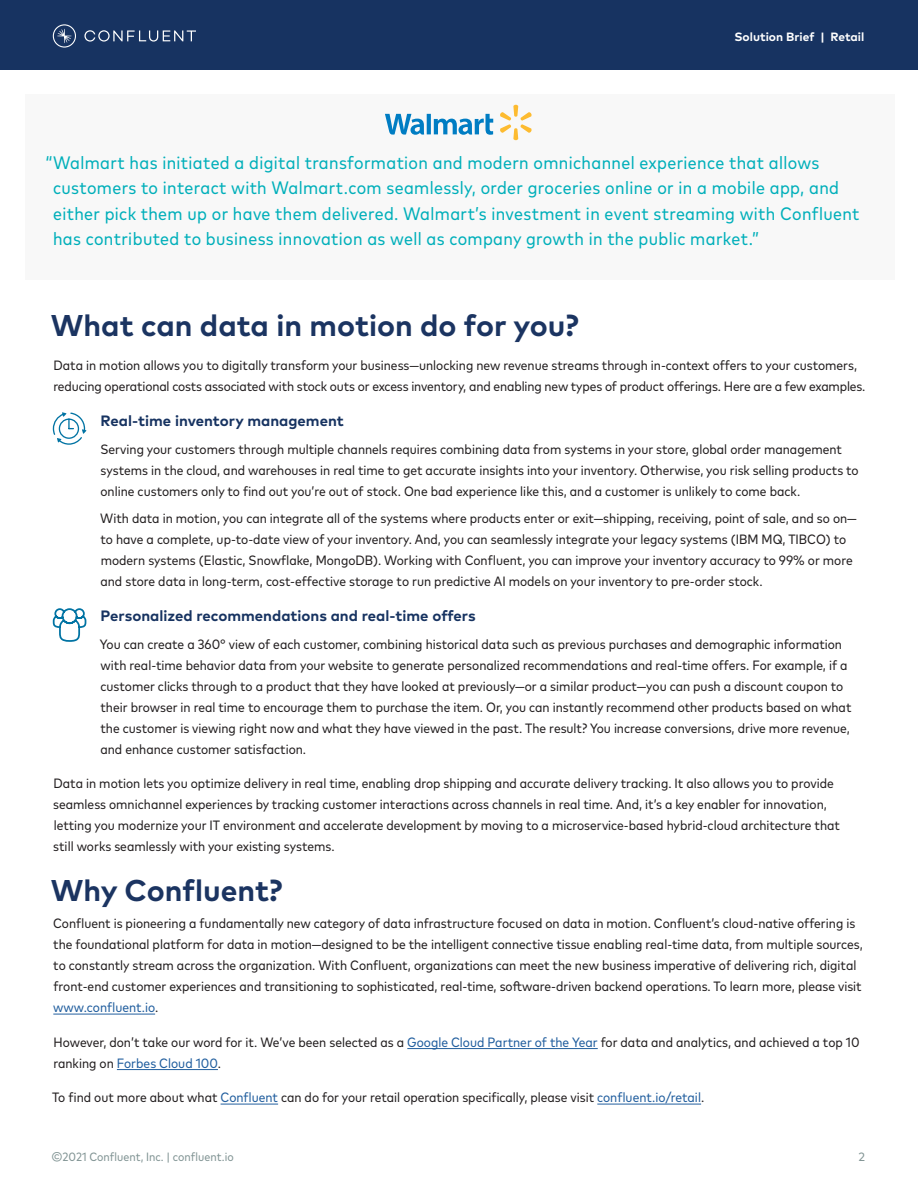
<style>
.page{position:relative;width:918px;height:1188px;background:#fff}
.page>*{position:absolute;margin:0;border:0;box-sizing:border-box;transform-origin:0 0}
.t1{font:700 30px "Mark Pro";color:#1b3461}
.t2{font:condensed 18px/25.5px "Mark Pro";letter-spacing:.02em;color:#00afba}
.t3{font:700 15px "Mark Pro";color:#173361}
.t4{font:condensed 13.5px/21px "Mark Pro";color:#231f20}
.t5{font:condensed 12px "Mark Pro";color:#819494}
.t6{font:700 12px "Mark Pro";color:#fff}
.t7{font:12px "Mark Pro";color:#819494}
.s1{color:#215e9e}
</style>
<div class="page">
<div style="left:0;top:0;width:918px;height:69px;background:#173361"></div>
<svg style="left:84px;top:30px;width:112px;height:12px"></svg>
<svg style="left:53px;top:24px;width:23px;height:24px"></svg>
<div style="left:25px;top:94px;width:869px;height:186px;background:#f8f8f8"></div>
<hr style="left:53px;top:1014px;width:102px;height:1px;background:#215e9e">
<hr style="left:407px;top:1048px;width:191px;height:1px;background:#215e9e">
<hr style="left:117px;top:1069px;width:101px;height:1px;background:#215e9e">
<hr style="left:221px;top:1104px;width:57px;height:1px;background:#215e9e">
<hr style="left:597px;top:1104px;width:104px;height:1px;background:#215e9e">
<svg style="left:385px;top:114px;width:108px;height:21px"></svg>
<svg style="left:500px;top:105px;width:32px;height:35px"></svg>
<svg style="left:52px;top:412px;width:34px;height:33px"></svg>
<svg style="left:52px;top:608px;width:35px;height:34px"></svg>
<p class="t6" style="left:734px;top:28px;width:131px">Solution Brief | Retail</p>
<p class="t2" style="left:53px;top:148px;width:808px;text-indent:-8px">“Walmart has initiated a digital transformation and modern omnichannel experience that allows customers to interact with Walmart.com seamlessly, order groceries online or in a mobile app, and either pick them up or have them delivered. Walmart’s investment in event streaming with Confluent has contributed to business innovation as well as company growth in the public market.”</p>
<h1 class="t1" style="left:51px;top:302px;width:529px">What can data in motion do for you?</h1>
<p class="t4" style="left:53px;top:354px;width:814px">Data in motion allows you to digitally transform your business—unlocking new revenue streams through in-context offers to your customers, reducing operational costs associated with stock outs or excess inventory, and enabling new types of product offerings. Here are a few examples.</p>
<p class="t3" style="left:101px;top:409px;width:245px">Real-time inventory management</p>
<p class="t4" style="left:100px;top:437px;width:760px">Serving your customers through multiple channels requires combining data from systems in your store, global order management systems in the cloud, and warehouses in real time to get accurate insights into your inventory. Otherwise, you risk selling products to online customers only to find out you’re out of stock. One bad experience like this, and a customer is unlikely to come back.</p>
<p class="t4" style="left:100px;top:507px;width:758px">With data in motion, you can integrate all of the systems where products enter or exit—shipping, receiving, point of sale, and so on— to have a complete, up-to-date view of your inventory. And, you can seamlessly integrate your legacy systems (IBM MQ, TIBCO) to modern systems (Elastic, Snowflake, MongoDB). Working with Confluent, you can improve your inventory accuracy to 99% or more and store data in long-term, cost-effective storage to run predictive AI models on your inventory to pre-order stock.</p>
<p class="t3" style="left:101px;top:604px;width:377px">Personalized recommendations and real-time offers</p>
<p class="t4" style="left:100px;top:632px;width:753px">You can create a 360° view of each customer, combining historical data such as previous purchases and demographic information with real-time behavior data from your website to generate personalized recommendations and real-time offers. For example, if a customer clicks through to a product that they have looked at previously—or a similar product—you can push a discount coupon to their browser in real time to encourage them to purchase the item. Or, you can instantly recommend other products based on what the customer is viewing right now and what they have viewed in the past. The result? You increase conversions, drive more revenue, and enhance customer satisfaction.</p>
<p class="t4" style="left:53px;top:772px;width:788px">Data in motion lets you optimize delivery in real time, enabling drop shipping and accurate delivery tracking. It also allows you to provide seamless omnichannel experiences by tracking customer interactions across channels in real time. And, it’s a key enabler for innovation, letting you modernize your IT environment and accelerate development by moving to a microservice-based hybrid-cloud architecture that still works seamlessly with your existing systems.</p>
<h1 class="t1" style="left:51px;top:867px;width:233px">Why Confluent?</h1>
<p class="t4" style="left:53px;top:912px;width:811px">Confluent is pioneering a fundamentally new category of data infrastructure focused on data in motion. Confluent’s cloud-native offering is the foundational platform for data in motion—designed to be the intelligent connective tissue enabling real-time data, from multiple sources, to constantly stream across the organization. With Confluent, organizations can meet the new business imperative of delivering rich, digital front-end customer experiences and transitioning to sophisticated, real-time, software-driven backend operations. To learn more, please visit <span class="s1">www.confluent.io</span>.</p>
<p class="t4" style="left:53px;top:1031px;width:808px">However, don’t take our word for it. We’ve been selected as a <span class="s1">Google Cloud Partner of the Year</span> for data and analytics, and achieved a top 10 ranking on <span class="s1">Forbes Cloud 100</span>.</p>
<p class="t4" style="left:52px;top:1086px;width:654px">To find out more about what <span class="s1">Confluent</span> can do for your retail operation specifically, please visit <span class="s1">confluent.io/retail</span>.</p>
<p class="t5" style="left:51px;top:1148px;width:184px">©2021 Confluent, Inc. | confluent.io</p>
<p class="t7" style="left:859px;top:1148px;width:8px">2</p>
</div>
